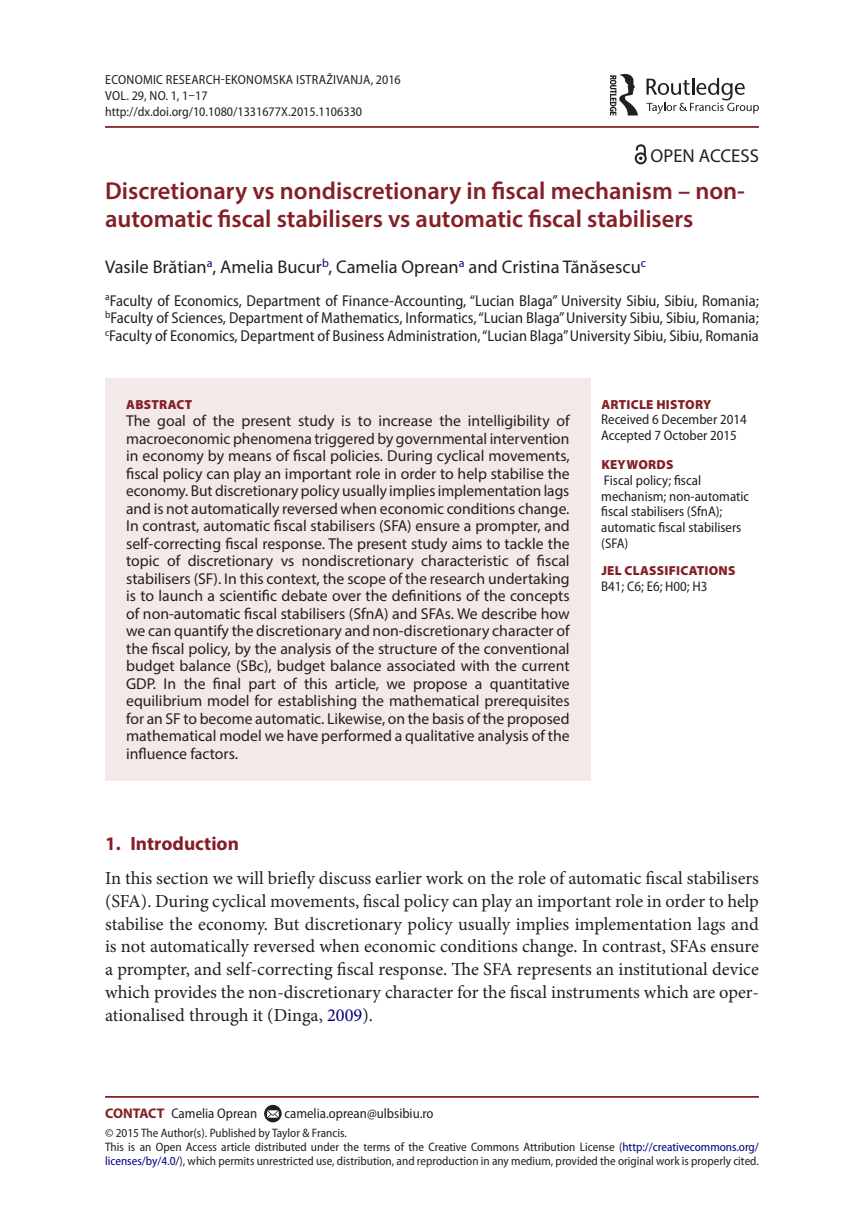
<style>
.page{position:relative;width:864px;height:1231px;background:#fff}
.page>*{position:absolute;margin:0;border:0;box-sizing:border-box;transform-origin:0 0}
.t1{font:600 24.5px/28px "Myriad Pro";color:#841f27}
.t2{font:700 19.25px "Myriad Pro";color:#841f27}
.t3{font:18.72px "Myriad Pro";color:#231f20}
.t4{font:18.38px/22.8px "Minion Pro";color:#231f20;text-align:justify}
.t5{font:18.38px "Myriad Pro";color:#231f20}
.t6{font:15.75px/17.5px "Myriad Pro";color:#231f20;text-align:justify}
.t7{font:semi-condensed 15.75px/17.5px "Myriad Pro";color:#231f20;text-align:justify}
.t8{font:semi-condensed 14px/15.8px "Myriad Pro";color:#231f20}
.t9{font:semi-condensed 13.12px/15.8px "Myriad Pro";color:#231f20}
.t10{font:900 13.12px "Myriad Pro";letter-spacing:.02em;color:#841f27}
.t11{font:semi-condensed 12.25px/14px "Myriad Pro";color:#231f20}
.s1{color:#000080}
.s2{font-weight:700;font-stretch:normal;color:#841f27}
</style>
<div class="page">
<hr style="left:105px;top:126px;width:653px;height:2px;background:#841f27">
<div style="left:105px;top:378px;width:485px;height:402px;background:#f3e9e9"></div>
<hr style="left:105px;top:1095px;width:653px;height:2px;background:#841f27">
<svg style="left:264px;top:1104px;width:17px;height:18px"></svg>
<svg style="left:267px;top:1110px;width:12px;height:7px"></svg>
<svg style="left:646px;top:78px;width:112px;height:36px"></svg>
<svg style="left:609px;top:74px;width:28px;height:42px"></svg>
<svg style="left:634px;top:144px;width:12px;height:20px"></svg>
<p class="t9" style="left:105px;top:72px;width:297px">Economic Research-Ekonomska Istraživanja, 2016<br>VOL. 29, NO. 1, 1–17 http://dx.doi.org/10.1080/1331677X.2015.1106330</p>
<p class="t3" style="left:650px;top:144px;width:110px">OPEN ACCESS</p>
<h1 class="t1" style="left:105px;top:177px;width:641px">Discretionary vs nondiscretionary in fiscal mechanism – non&shy;automatic fiscal stabilisers vs automatic fiscal stabilisers</h1>
<p class="t5" style="left:105px;top:256px;width:542px">Vasile Brătian<sup>a</sup>, Amelia Bucur<sup>b</sup>, Camelia Oprean<sup>a</sup> and Cristina Tănăsescu<sup>c</sup></p>
<p class="t7" style="left:105px;top:292px;width:655px"><sup>a</sup>Faculty of Economics, Department of Finance-Accounting, “Lucian Blaga” University Sibiu, Sibiu, Romania; <sup>b</sup>Faculty of Sciences, Department of Mathematics, Informatics, “Lucian Blaga” University Sibiu, Sibiu, Romania; <sup>c</sup>Faculty of Economics, Department of Business Administration, “Lucian Blaga” University Sibiu, Sibiu, Romania</p>
<p class="t10" style="left:126px;top:397px;width:68px">ABSTRACT</p>
<p class="t6" style="left:126px;top:412px;width:445px">The goal of the present study is to increase the intelligibility of macroeconomic phenomena triggered by governmental intervention in economy by means of fiscal policies. During cyclical movements, fiscal policy can play an important role in order to help stabilise the economy. But discretionary policy usually implies implementation lags and is not automatically reversed when economic conditions change.<br>In contrast, automatic fiscal stabilisers (SFA) ensure a prompter, and self-correcting fiscal response. The present study aims to tackle the topic of discretionary vs nondiscretionary characteristic of fiscal stabilisers (SF). In this context, the scope of the research undertaking is to launch a scientific debate over the definitions of the concepts of non-automatic fiscal stabilisers (SfnA) and SFAs. We describe how we can quantify the discretionary and non-discretionary character of the fiscal policy, by the analysis of the structure of the conventional budget balance (SBc), budget balance associated with the current GDP. In the final part of this article, we propose a quantitative equilibrium model for establishing the mathematical prerequisites for an SF to become automatic. Likewise, on the basis of the proposed mathematical model we have performed a qualitative analysis of the influence factors.</p>
<p class="t10" style="left:601px;top:397px;width:111px">ARTICLE HISTORY</p>
<p class="t8" style="left:601px;top:412px;width:147px">Received 6 December 2014<br>Accepted 7 October 2015</p>
<p class="t10" style="left:601px;top:457px;width:74px">KEYWORDS</p>
<p class="t8" style="left:601px;top:472px;width:149px">Fiscal policy; fiscal mechanism; non-automatic fiscal stabilisers (SfnA); automatic fiscal stabilisers (SFA)</p>
<p class="t10" style="left:601px;top:563px;width:136px">JEL CLASSIFICATIONS</p>
<p class="t8" style="left:601px;top:578px;width:108px">B41; C6; E6; H00; H3</p>
<p class="t2" style="left:105px;top:830px;width:135px">1. Introduction</p>
<p class="t4" style="left:105px;top:866px;width:655px">In this section we will briefly discuss earlier work on the role of automatic fiscal stabilisers (SFA). During cyclical movements, fiscal policy can play an important role in order to help stabilise the economy. But discretionary policy usually implies implementation lags and is not automatically reversed when economic conditions change. In contrast, SFAs ensure a prompter, and self-correcting fiscal response. The SFA represents an institutional device which provides the non-discretionary character for the fiscal instruments which are oper&shy;ationalised through it (Dinga, <span class="s1">2009</span>).</p>
<p class="t8" style="left:105px;top:1105px;width:153px"><span class="s2">CONTACT</span> Camelia Oprean</p>
<p class="t8" style="left:284px;top:1105px;width:151px">camelia.oprean@ulbsibiu.ro</p>
<p class="t11" style="left:105px;top:1126px;width:655px">© 2015 The Author(s). Published by Taylor &amp; Francis.<br>This is an Open Access article distributed under the terms of the Creative Commons Attribution License (<span class="s1">http://creativecommons.org/ licenses/by/4.0/</span>), which permits unrestricted use, distribution, and reproduction in any medium, provided the original work is properly cited.</p>
</div>
